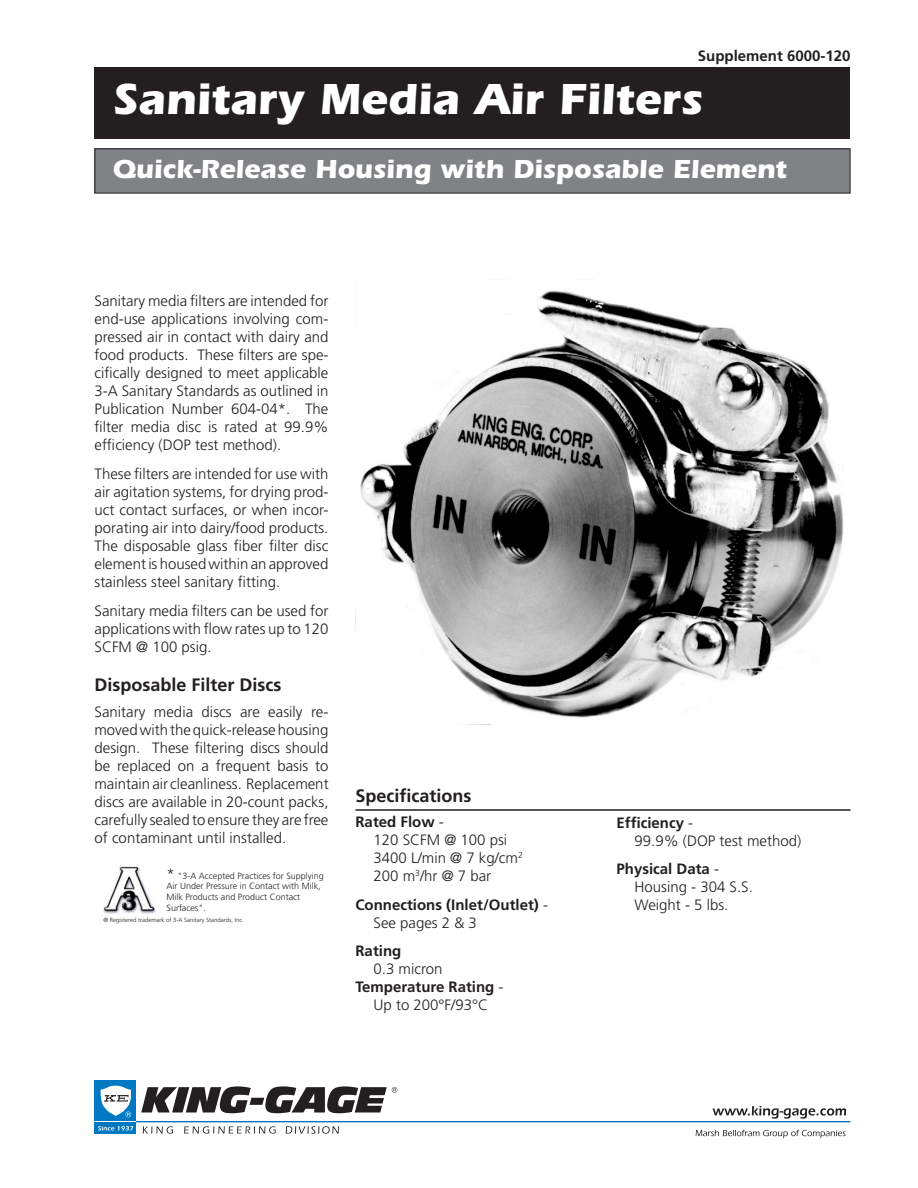
<style>
.page{position:relative;width:918px;height:1188px;background:#fff}
.page>*{position:absolute;margin:0;border:0;box-sizing:border-box;transform-origin:0 0}
.t1{font:700 45px "Itc Eras";color:#fff}
.t2{font:700 27px "Itc Eras";color:#fff}
.t3{font:700 18px "Frutiger";color:#231f20}
.t4{font:300 15px/18px "Frutiger";color:#231f20;text-align:justify}
.t5{font:700 15px "Frutiger";color:#231f20}
.t6{font:300 9px/10.8px "Frutiger";color:#231f20}
.t7{font:300 6px "Frutiger";color:#231f20}
.s1{font-size:15px}
.s2{font-weight:300}
</style>
<div class="page">
<img style="left:104px;top:867px;width:51px;height:46px">
<div style="left:94px;top:68px;width:756px;height:72px;background:#231f20"></div>
<div style="left:95px;top:149px;width:755px;height:44px;background:#808285"></div>
<div style="left:94px;top:148px;width:756px;height:46px;border:1px solid #231f20"></div>
<hr style="left:356px;top:809px;width:494px;height:2px;background:#231f20">
<img style="left:360px;top:290px;width:483px;height:428px">
<hr style="left:136px;top:1121px;width:714px;height:1px;background:#0079c2">
<div style="left:95px;top:1080px;width:41px;height:41px;background:#0079c2"></div>
<div style="left:94px;top:1122px;width:42px;height:12px;background:#0079c2"></div>
<svg style="left:100px;top:1086px;width:32px;height:32px"></svg>
<svg style="left:98px;top:1126px;width:35px;height:5px"></svg>
<svg style="left:141px;top:1086px;width:256px;height:27px"></svg>
<svg style="left:143px;top:1126px;width:30px;height:8px"></svg>
<svg style="left:184px;top:1126px;width:92px;height:8px"></svg>
<svg style="left:286px;top:1126px;width:53px;height:8px"></svg>
<svg style="left:696px;top:1130px;width:150px;height:8px"></svg>
<svg style="left:713px;top:1106px;width:133px;height:13px"></svg>
<p class="t5" style="left:698px;top:47px;width:154px">Supplement 6000-120</p>
<p class="t1" style="left:112px;top:72px;width:592px">Sanitary Media Air Filters</p>
<p class="t2" style="left:112px;top:154px;width:676px">Quick-Release Housing with Disposable Element</p>
<p class="t4" style="left:94px;top:292px;width:236px">Sanitary media filters are intended for end-use applications involving com&shy;pressed air in contact with dairy and food products. These filters are spe&shy;cifically designed to meet applicable 3-A Sanitary Standards as outlined in Publication Number 604-04*. The filter media disc is rated at 99.9% efficiency (DOP test method).</p>
<p class="t4" style="left:94px;top:465px;width:236px">These filters are intended for use with air agitation systems, for drying prod&shy;uct contact surfaces, or when incor&shy;porating air into dairy/food products.<br>The disposable glass fiber filter disc element is housed within an approved stainless steel sanitary fitting.</p>
<p class="t4" style="left:94px;top:602px;width:235px">Sanitary media filters can be used for applications with flow rates up to 120<br>SCFM @ 100 psig.</p>
<p class="t3" style="left:94px;top:675px;width:189px">Disposable Filter Discs</p>
<p class="t4" style="left:94px;top:702px;width:236px">Sanitary media discs are easily re&shy;moved with the quick-release housing design. These filtering discs should be replaced on a frequent basis to maintain air cleanliness. Replacement discs are available in 20-count packs, carefully sealed to ensure they are free of contaminant until installed.</p>
<p class="t6" style="left:166px;top:870px;width:159px"><span class="s1">*</span> "3-A Accepted Practices for Supplying<br>Air Under Pressure in Contact with Milk,<br>Milk Products and Product Contact<br>Surfaces".</p>
<p class="t7" style="left:104px;top:916px;width:142px">® Registered trademark of 3-A Sanitary Standards, Inc.</p>
<p class="t3" style="left:356px;top:785px;width:118px">Specifications</p>
<p class="t5" style="left:356px;top:813px;width:90px">Rated Flow <span class="s2">-</span></p>
<p class="t4" style="left:374px;top:830px;width:135px">120 SCFM @ 100 psi</p>
<p class="t4" style="left:374px;top:848px;width:151px">3400 L/min @ 7 kg/cm<sup>2</sup></p>
<p class="t4" style="left:374px;top:866px;width:119px">200 m<sup>3</sup>/hr @ 7 bar</p>
<p class="t5" style="left:356px;top:895px;width:194px">Connections (Inlet/Outlet) <span class="s2">-</span></p>
<p class="t4" style="left:374px;top:913px;width:105px">See pages 2 &amp; 3</p>
<p class="t5" style="left:356px;top:942px;width:47px">Rating</p>
<p class="t4" style="left:374px;top:960px;width:70px">0.3 micron</p>
<p class="t5" style="left:356px;top:978px;width:150px">Temperature Rating <span class="s2">-</span></p>
<p class="t4" style="left:374px;top:996px;width:116px">Up to 200°F/93°C</p>
<p class="t5" style="left:616px;top:814px;width:78px">Efficiency <span class="s2">-</span></p>
<p class="t4" style="left:634px;top:831px;width:168px">99.9% (DOP test method)</p>
<p class="t5" style="left:616px;top:860px;width:104px">Physical Data <span class="s2">-</span></p>
<p class="t4" style="left:634px;top:878px;width:120px">Housing - 304 S.S.</p>
<p class="t4" style="left:634px;top:896px;width:95px">Weight - 5 lbs.</p>
</div>
